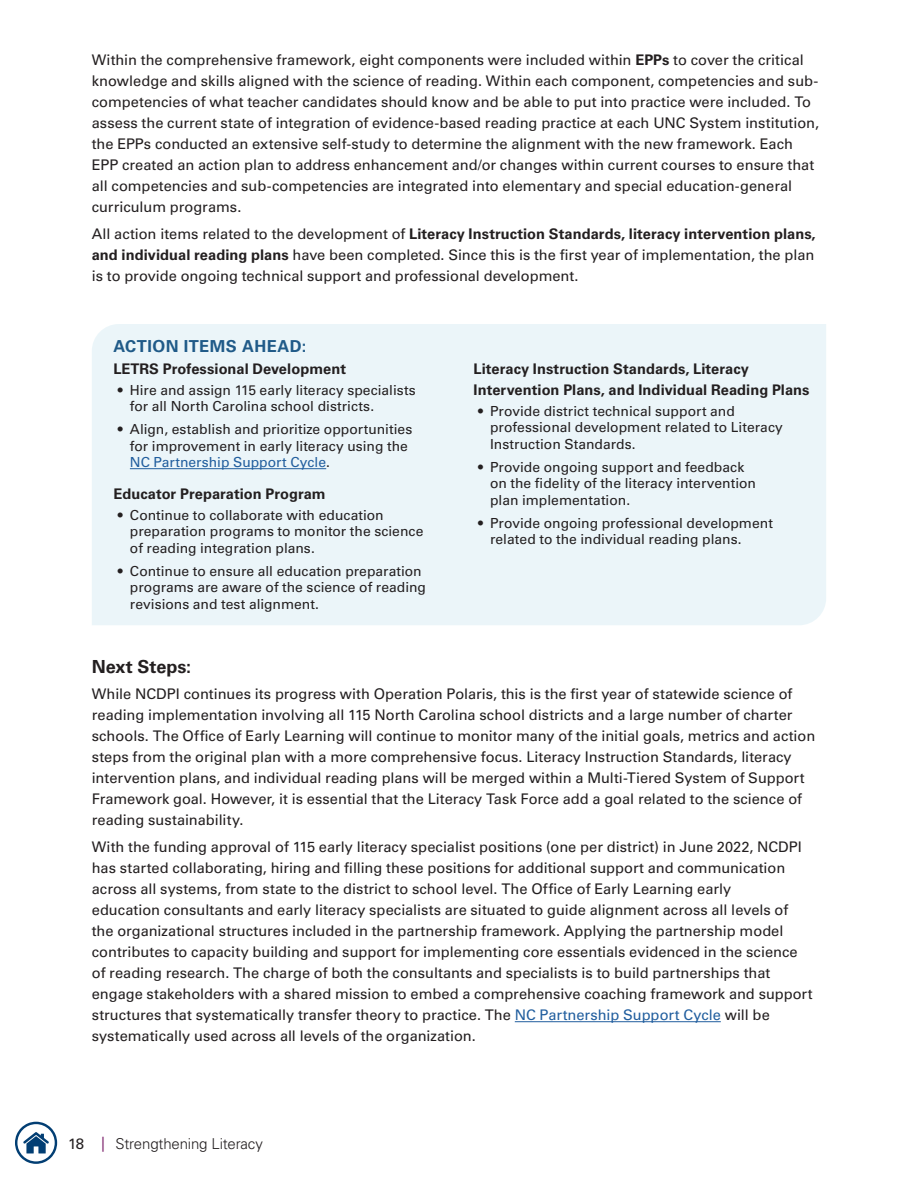
<style>
.page{position:relative;width:918px;height:1188px;background:#fff}
.page>*{position:absolute;margin:0;border:0;box-sizing:border-box;transform-origin:0 0}
.Header_2-Bkg-NxSteps{font:700 18px "Univers LT Std";color:#231f20}
.Header_3-Ahead_Secti{font:700 16.5px "Univers LT Std";letter-spacing:.025em;color:#023e73}
.t1{font:300 15px "Univers LT Std";letter-spacing:-.01em;color:#231f20}
.t2{font:15px "Univers LT Std";color:#231f20}
.Body_-_Main{font:14.7px/21px "Univers LT Std";color:#231f20}
.Header_4-Ahead_Sect{font:700 14.7px/21px "Univers LT Std";letter-spacing:.005em;color:#231f20}
.Body_-_Bullets{font:13.8px/16.5px "Univers LT Std";color:#231f20}
.s1{font-weight:700}
.s2{color:#215e9e}
.s3{color:#853175}
</style>
<div class="page">
<div style="left:92px;top:324px;width:734px;height:301px;background:#ebf5f9"></div>
<hr style="left:130px;top:468px;width:196px;height:1px;background:#215e9e">
<hr style="left:515px;top:1021px;width:206px;height:1px;background:#215e9e">
<svg style="left:15px;top:1122px;width:42px;height:42px"></svg>
<p class="Body_-_Main" style="left:92px;top:49px;width:729px">Within the comprehensive framework, eight components were included within <span class="s1">EPPs</span> to cover the critical knowledge and skills aligned with the science of reading. Within each component, competencies and sub&shy;competencies of what teacher candidates should know and be able to put into practice were included. To assess the current state of integration of evidence-based reading practice at each UNC System institution, the EPPs conducted an extensive self-study to determine the alignment with the new framework. Each EPP created an action plan to address enhancement and/or changes within current courses to ensure that all competencies and sub-competencies are integrated into elementary and special education-general curriculum programs.</p>
<p class="Body_-_Main" style="left:92px;top:223px;width:725px;text-align:justify">All action items related to the development of <span class="s1">Literacy Instruction Standards, literacy intervention plans, and individual reading plans</span> have been completed. Since this is the first year of implementation, the plan is to provide ongoing technical support and professional development.</p>
<h3 class="Header_3-Ahead_Secti" style="left:113px;top:337px;width:195px">ACTION ITEMS AHEAD:</h3>
<h4 class="Header_4-Ahead_Sect" style="left:113px;top:358px;width:234px">LETRS Professional Development</h4>
<p class="Body_-_Bullets" style="left:130px;top:382px;width:287px;text-indent:-12px">• Hire and assign 115 early literacy specialists for all North Carolina school districts.</p>
<p class="Body_-_Bullets" style="left:130px;top:421px;width:284px;text-indent:-12px">• Align, establish and prioritize opportunities for improvement in early literacy using the<br><span class="s2">NC Partnership Support Cycle</span>.</p>
<h4 class="Header_4-Ahead_Sect" style="left:113px;top:484px;width:214px">Educator Preparation Program</h4>
<p class="Body_-_Bullets" style="left:130px;top:507px;width:295px;text-indent:-12px">• Continue to collaborate with education preparation programs to monitor the science of reading integration plans.</p>
<p class="Body_-_Bullets" style="left:130px;top:563px;width:298px;text-indent:-12px">• Continue to ensure all education preparation programs are aware of the science of reading revisions and test alignment.</p>
<h4 class="Header_4-Ahead_Sect" style="left:474px;top:358px;width:337px">Literacy Instruction Standards, Literacy<br>Intervention Plans, and Individual Reading Plans</h4>
<p class="Body_-_Bullets" style="left:490px;top:403px;width:294px;text-indent:-12px">• Provide district technical support and professional development related to Literacy<br>Instruction Standards.</p>
<p class="Body_-_Bullets" style="left:490px;top:459px;width:268px;text-indent:-12px">• Provide ongoing support and feedback on the fidelity of the literacy intervention plan implementation.</p>
<p class="Body_-_Bullets" style="left:490px;top:515px;width:284px;text-indent:-12px">• Provide ongoing professional development related to the individual reading plans.</p>
<h2 class="Header_2-Bkg-NxSteps" style="left:92px;top:657px;width:101px">Next Steps:</h2>
<p class="Body_-_Main" style="left:92px;top:683px;width:725px">While NCDPI continues its progress with Operation Polaris, this is the first year of statewide science of reading implementation involving all 115 North Carolina school districts and a large number of charter schools. The Office of Early Learning will continue to monitor many of the initial goals, metrics and action steps from the original plan with a more comprehensive focus. Literacy Instruction Standards, literacy intervention plans, and individual reading plans will be merged within a Multi-Tiered System of Support Framework goal. However, it is essential that the Literacy Task Force add a goal related to the science of reading sustainability.</p>
<p class="Body_-_Main" style="left:92px;top:837px;width:722px">With the funding approval of 115 early literacy specialist positions (one per district) in June 2022, NCDPI has started collaborating, hiring and filling these positions for additional support and communication across all systems, from state to the district to school level. The Office of Early Learning early<br>education consultants and early literacy specialists are situated to guide alignment across all levels of the organizational structures included in the partnership framework. Applying the partnership model contributes to capacity building and support for implementing core essentials evidenced in the science of reading research. The charge of both the consultants and specialists is to build partnerships that engage stakeholders with a shared mission to embed a comprehensive coaching framework and support structures that systematically transfer theory to practice. The <span class="s2">NC Partnership Support Cycle</span> will be systematically used across all levels of the organization.</p>
<p class="t2" style="left:68px;top:1135px;width:39px">18 <span class="s3">|</span></p>
<p class="t1" style="left:116px;top:1135px;width:149px">Strengthening Literacy</p>
</div>
